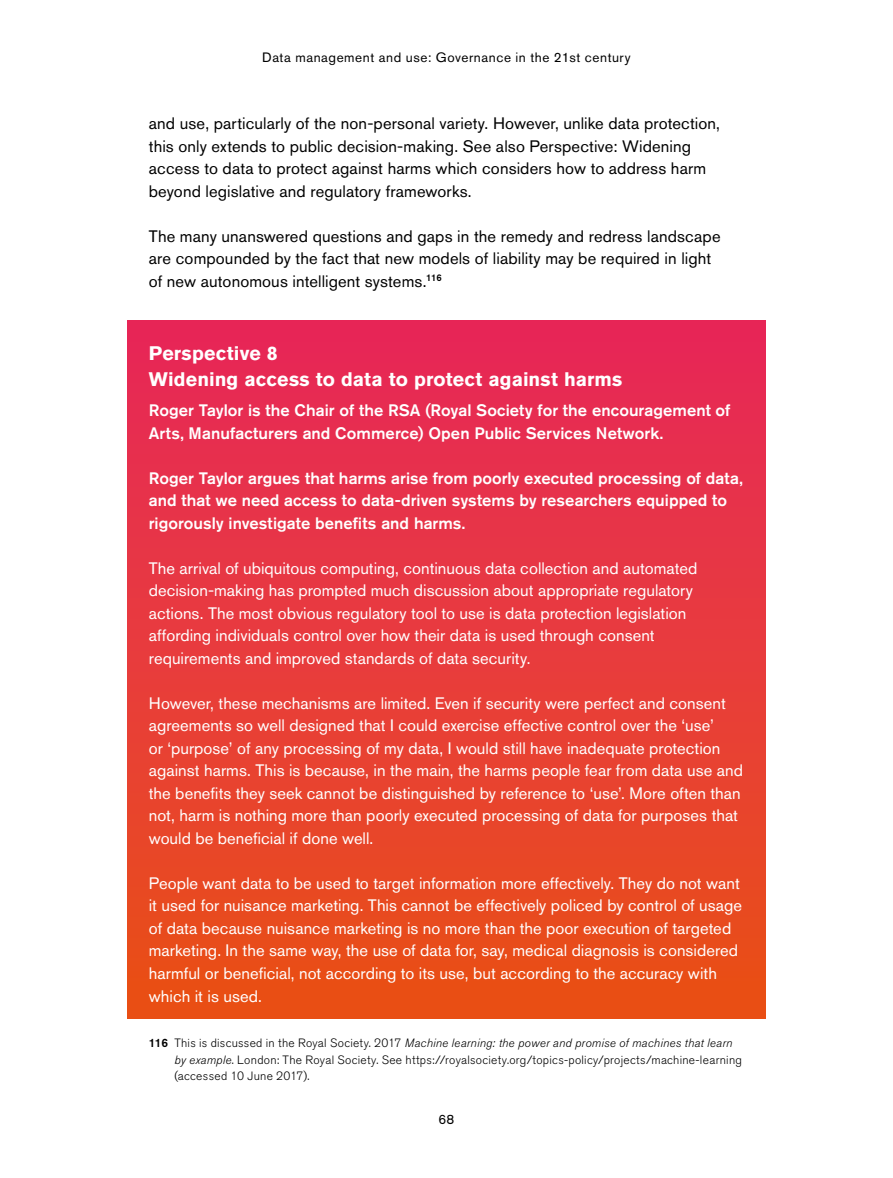
<style>
.page{position:relative;width:893px;height:1178px;background:#fff}
.page>*{position:absolute;margin:0;border:0;box-sizing:border-box;transform-origin:0 0}
.t1{font:700 19.5px/25.5px "Akzidenz Grotesk BE";letter-spacing:.005em;color:#fff}
.t2{font:16.5px/22.5px "Akzidenz Grotesk BE";letter-spacing:.005em;color:#fff}
.t3{font:16.5px/22.5px "Akzidenz Grotesk BE";letter-spacing:.01em;color:#000}
.t4{font:500 16.5px/22.5px "Akzidenz Grotesk BE";letter-spacing:.005em;color:#fff}
.t5{font:13.5px "Akzidenz Grotesk BE";letter-spacing:.04em;color:#000}
.t6{font:300 12px/16.5px "Akzidenz Grotesk BE";letter-spacing:.025em;color:#000}
.s1{font-weight:500}
.s2{font-style:italic}
</style>
<div class="page">
<div style="left:128px;top:321px;width:637px;height:697px;background:linear-gradient(to bottom,#e7275c,#e95116)"></div>
<p class="t5" style="left:262px;top:49px;width:370px">Data management and use: Governance in the 21st century</p>
<p class="t3" style="left:149px;top:112px;width:573px">and use, particularly of the non-personal variety. However, unlike data protection, this only extends to public decision-making. See also Perspective: Widening access to data to protect against harms which considers how to address harm beyond legislative and regulatory frameworks.</p>
<p class="t3" style="left:149px;top:225px;width:573px">The many unanswered questions and gaps in the remedy and redress landscape are compounded by the fact that new models of liability may be required in light of new autonomous intelligent systems.<sup>116</sup></p>
<p class="t1" style="left:149px;top:340px;width:475px">Perspective 8<br>Widening access to data to protect against harms</p>
<p class="t4" style="left:149px;top:399px;width:583px">Roger Taylor is the Chair of the RSA (Royal Society for the encouragement of<br>Arts, Manufacturers and Commerce) Open Public Services Network.</p>
<p class="t4" style="left:149px;top:466px;width:595px">Roger Taylor argues that harms arise from poorly executed processing of data, and that we need access to data-driven systems by researchers equipped to rigorously investigate benefits and harms.</p>
<p class="t2" style="left:149px;top:557px;width:550px">The arrival of ubiquitous computing, continuous data collection and automated decision-making has prompted much discussion about appropriate regulatory actions. The most obvious regulatory tool to use is data protection legislation affording individuals control over how their data is used through consent requirements and improved standards of data security.</p>
<p class="t2" style="left:149px;top:692px;width:596px">However, these mechanisms are limited. Even if security were perfect and consent agreements so well designed that I could exercise effective control over the ‘use’<br>or ‘purpose’ of any processing of my data, I would still have inadequate protection against harms. This is because, in the main, the harms people fear from data use and the benefits they seek cannot be distinguished by reference to ‘use’. More often than not, harm is nothing more than poorly executed processing of data for purposes that would be beneficial if done well.</p>
<p class="t2" style="left:149px;top:872px;width:595px">People want data to be used to target information more effectively. They do not want it used for nuisance marketing. This cannot be effectively policed by control of usage of data because nuisance marketing is no more than the poor execution of targeted marketing. In the same way, the use of data for, say, medical diagnosis is considered harmful or beneficial, not according to its use, but according to the accuracy with which it is used.</p>
<p class="t6" style="left:174px;top:1035px;width:569px;text-indent:-26px"><span class="s1">116</span> This is discussed in the Royal Society. 2017 <span class="s2">Machine learning: the power and promise of machines that learn by example</span>. London: The Royal Society. See https://royalsociety.org/topics-policy/projects/machine-learning (accessed 10 June 2017).</p>
<p class="t5" style="left:438px;top:1111px;width:17px">68</p>
</div>
